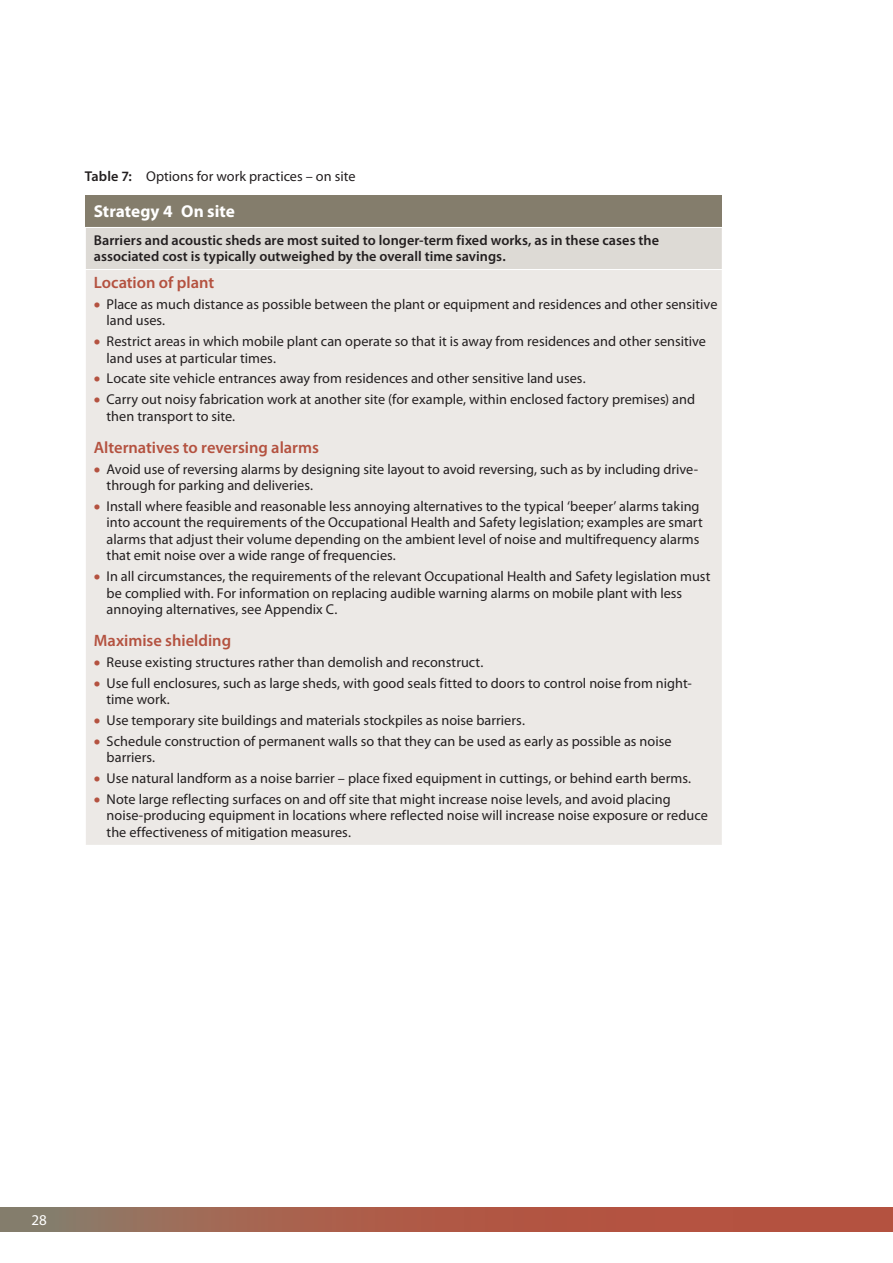
<style>
.page{position:relative;width:893px;height:1263px;background:#fff}
.page>*{position:absolute;margin:0;border:0;box-sizing:border-box;transform-origin:0 0}
.t1{font:700 17.25px "Myriad Pro";color:#fff}
.t2{font:600 16.5px "Myriad Pro";color:#b45240}
.t3{font:15px "Myriad Pro";color:#fff}
.t4{font:14.25px/16.5px "Myriad Pro";color:#231f20}
.t5{font:600 14.25px/16.5px "Myriad Pro";color:#231f20}
.s1{font-weight:600}
</style>
<div class="page">
<svg style="left:0;top:1207px;width:893px;height:25px"></svg>
<div style="left:85px;top:195px;width:637px;height:32px;background:#847d6c"></div>
<div style="left:85px;top:227px;width:637px;height:43px;background:#dddad5"></div>
<div style="left:85px;top:270px;width:637px;height:575px;background:#ece9e6"></div>
<hr style="left:85px;top:269px;width:638px;height:1px;background:#fff">
<hr style="left:85px;top:227px;width:638px;height:1px;background:#fff">
<hr style="left:85px;top:228px;width:1px;height:41px;background:#fff">
<hr style="left:85px;top:270px;width:1px;height:575px;background:#fff">
<p class="t4" style="left:85px;top:169px;width:272px"><span class="s1">Table 7:</span> Options for work practices – on site</p>
<p class="t1" style="left:94px;top:204px;width:143px">Strategy 4 On site</p>
<p class="t5" style="left:94px;top:232px;width:567px">Barriers and acoustic sheds are most suited to longer-term fixed works, as in these cases the associated cost is typically outweighed by the overall time savings.</p>
<p class="t2" style="left:94px;top:276px;width:122px">Location of plant</p>
<p class="t4" style="left:107px;top:297px;width:612px">Place as much distance as possible between the plant or equipment and residences and other sensitive land uses.</p>
<p class="t4" style="left:107px;top:334px;width:601px">Restrict areas in which mobile plant can operate so that it is away from residences and other sensitive land uses at particular times.</p>
<p class="t4" style="left:107px;top:369px;width:590px;line-height:20.7px">Locate site vehicle entrances away from residences and other sensitive land uses.<br>Carry out noisy fabrication work at another site (for example, within enclosed factory premises) and</p>
<p class="t4" style="left:107px;top:409px;width:130px">then transport to site.</p>
<p class="t2" style="left:94px;top:441px;width:227px">Alternatives to reversing alarms</p>
<p class="t4" style="left:107px;top:462px;width:593px">Avoid use of reversing alarms by designing site layout to avoid reversing, such as by including drive&shy;through for parking and deliveries.</p>
<p class="t4" style="left:107px;top:499px;width:598px">Install where feasible and reasonable less annoying alternatives to the typical ‘beeper’ alarms taking into account the requirements of the Occupational Health and Safety legislation; examples are smart alarms that adjust their volume depending on the ambient level of noise and multifrequency alarms that emit noise over a wide range of frequencies.</p>
<p class="t4" style="left:107px;top:569px;width:605px">In all circumstances, the requirements of the relevant Occupational Health and Safety legislation must be complied with. For information on replacing audible warning alarms on mobile plant with less annoying alternatives, see Appendix C.</p>
<p class="t2" style="left:94px;top:635px;width:139px">Maximise shielding</p>
<p class="t4" style="left:107px;top:653px;width:587px;line-height:20.7px">Reuse existing structures rather than demolish and reconstruct.<br>Use full enclosures, such as large sheds, with good seals fitted to doors to control noise from night-</p>
<p class="t4" style="left:107px;top:690px;width:566px;line-height:20.7px">time work.<br>Use temporary site buildings and materials stockpiles as noise barriers.<br>Schedule construction of permanent walls so that they can be used as early as possible as noise</p>
<p class="t4" style="left:107px;top:748px;width:586px;line-height:20.7px">barriers.<br>Use natural landform as a noise barrier – place fixed equipment in cuttings, or behind earth berms.<br>Note large reflecting surfaces on and off site that might increase noise levels, and avoid placing</p>
<p class="t4" style="left:107px;top:808px;width:603px">noise-producing equipment in locations where reflected noise will increase noise exposure or reduce the effectiveness of mitigation measures.</p>
<p class="t3" style="left:31px;top:1215px;width:17px">28</p>
</div>
